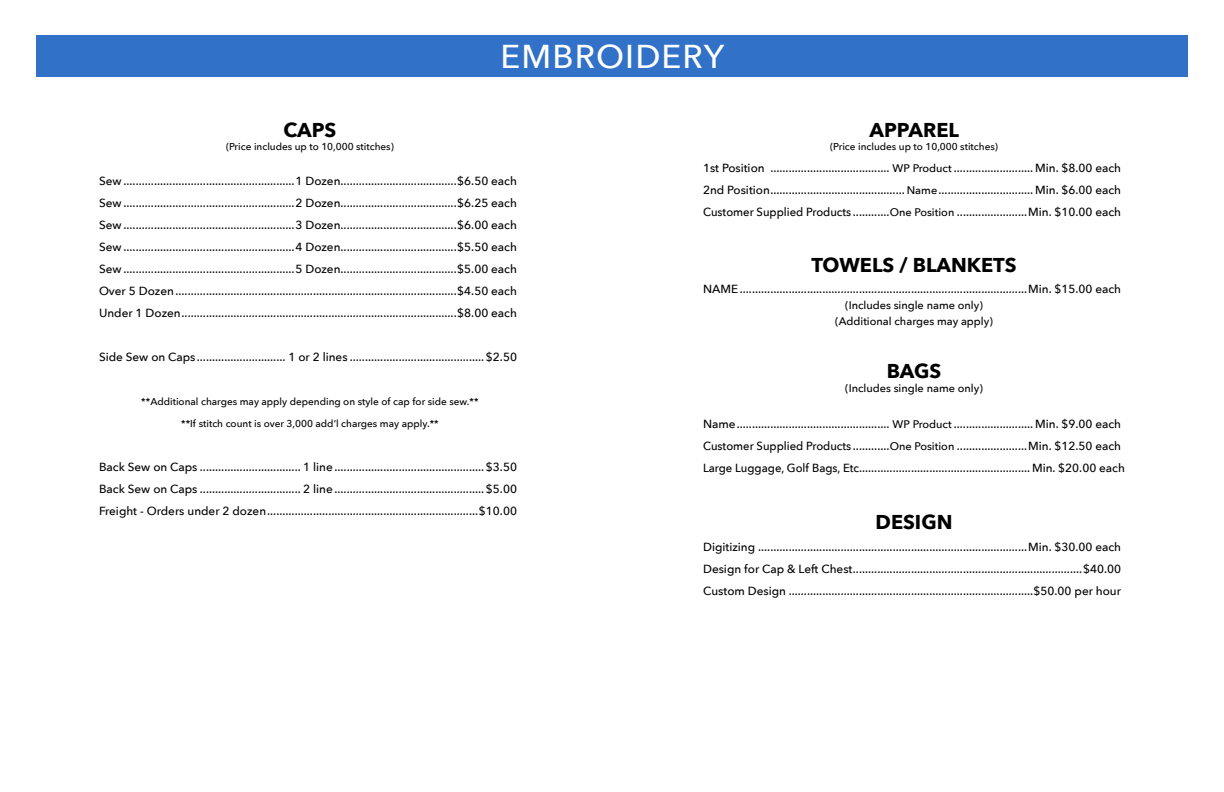
<style>
.page{position:relative;width:1224px;height:792px;background:#fff}
.page>*{position:absolute;margin:0;border:0;box-sizing:border-box;transform-origin:0 0}
.t1{font:500 33px "Avenir Next";letter-spacing:.035em;color:#fff}
.t2{font:700 20px "Avenir Next";color:#000}
.t3{font:500 11.8px/22px "Avenir Next";color:#000;text-align:justify}
.t4{font:500 11px/16px "Avenir Next";color:#000;text-align:center}
.t5{font:500 10px "Avenir Next";color:#000}
.s1{font-size:11px}
</style>
<div class="page">
<div style="left:36px;top:36px;width:1152px;height:41px;background:#3271c8"></div>
<h1 class="t1" style="left:500px;top:28px;width:226px">EMBROIDERY</h1>
<h2 class="t2" style="left:284px;top:113px;width:54px">CAPS</h2>
<p class="t5" style="left:226px;top:138px;width:169px">(Price includes up to 10,000 stitches)</p>
<p class="t3" style="left:99px;top:169px;width:420px">Sew ........................................................1 Dozen......................................$6.50 each Sew ........................................................2 Dozen......................................$6.25 each Sew ........................................................3 Dozen......................................$6.00 each Sew ........................................................4 Dozen......................................$5.50 each Sew ........................................................5 Dozen......................................$5.00 each Over 5 Dozen............................................................................................$4.50 each Under 1 Dozen..........................................................................................$8.00 each</p>
<p class="t3" style="left:99px;top:346px;width:420px">Side Sew on Caps ............................. 1 or 2 lines ............................................$2.50</p>
<p class="t5" style="left:141px;top:393px;width:339px">**Additional charges may apply depending on style of cap for side sew.**</p>
<p class="t5" style="left:181px;top:415px;width:259px">**If stitch count is over 3,000 add’l charges may apply.**</p>
<p class="t3" style="left:99px;top:455px;width:420px">Back Sew on Caps ................................. 1 line.................................................$3.50<br>Back Sew on Caps ................................. 2 line.................................................$5.00<br>Freight - Orders under 2 dozen.....................................................................$10.00</p>
<h2 class="t2" style="left:870px;top:113px;width:91px">APPAREL</h2>
<p class="t5" style="left:830px;top:138px;width:169px">(Price includes up to 10,000 stitches)</p>
<p class="t3" style="left:703px;top:156px;width:420px">1st Position ....................................... <span class="s1">WP Product</span> .......................... Min. $8.00 each 2nd Position............................................ <span class="s1">Name</span>............................... Min. $6.00 each Customer Supplied Products ............<span class="s1">One Position</span> .......................Min. $10.00 each</p>
<h2 class="t2" style="left:811px;top:248px;width:207px">TOWELS / BLANKETS</h2>
<p class="t3" style="left:703px;top:277px;width:420px">NAME..............................................................................................Min. $15.00 each</p>
<p class="t4" style="left:835px;top:297px;width:159px">(Includes single name only) (Additional charges may apply)</p>
<h2 class="t2" style="left:887px;top:354px;width:56px">BAGS</h2>
<p class="t4" style="left:845px;top:380px;width:139px">(Includes single name only)</p>
<p class="t3" style="left:703px;top:412px;width:423px;text-align:left">Name.................................................. <span class="s1">WP Product</span> .......................... Min. $9.00 each<br>Customer Supplied Products ............<span class="s1">One Position</span> .......................Min. $12.50 each<br>Large Luggage, Golf Bags, Etc........................................................ Min. $20.00 each</p>
<h2 class="t2" style="left:876px;top:505px;width:78px">DESIGN</h2>
<p class="t3" style="left:703px;top:535px;width:420px">Digitizing ........................................................................................Min. $30.00 each Design for Cap &amp; Left Chest...........................................................................$40.00<br>Custom Design ................................................................................$50.00 per hour</p>
</div>
